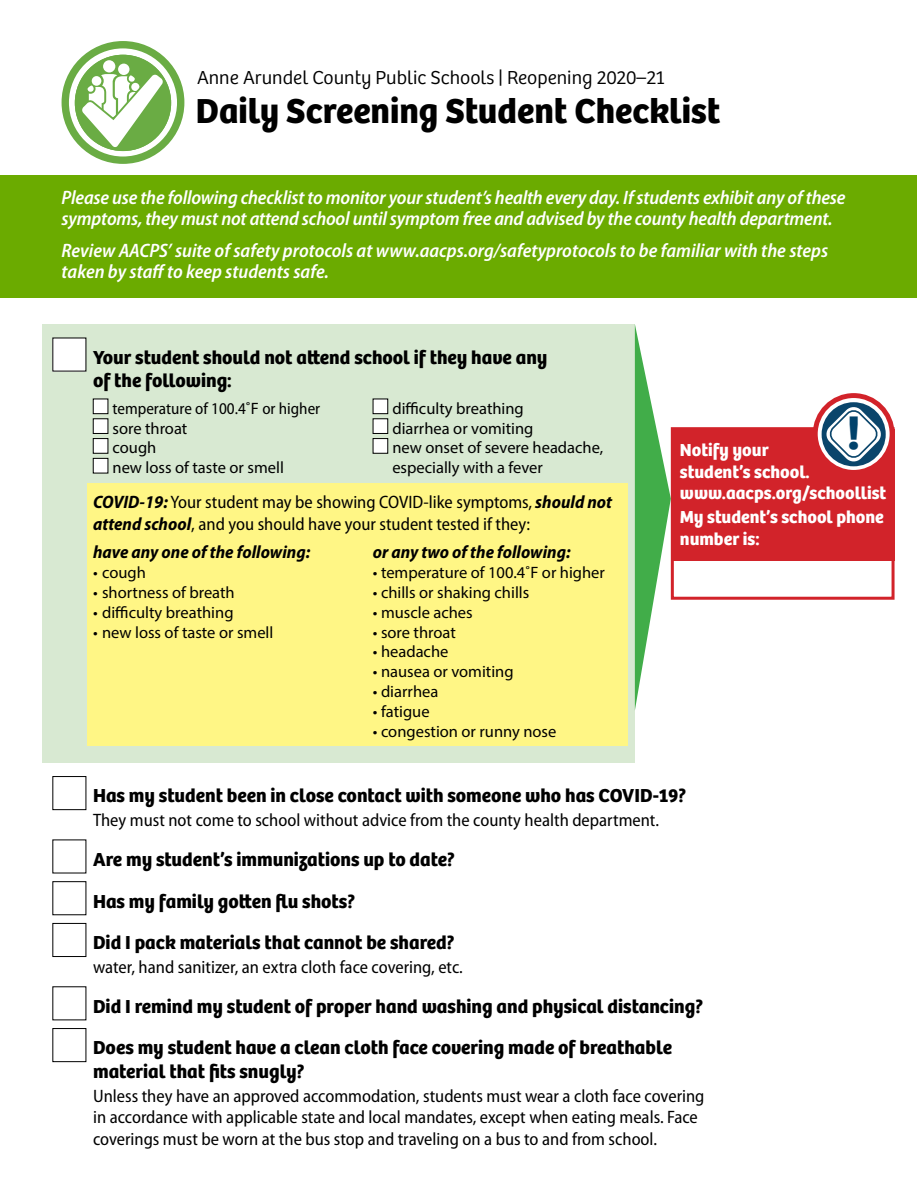
<style>
.page{position:relative;width:918px;height:1188px;background:#fff}
.page>*{position:absolute;margin:0;border:0;box-sizing:border-box;transform-origin:0 0}
.text{font:800 46.8px "Bree";color:#00426b}
.text-2{font:700 36px "Bree";color:#000}
.question{font:700 19.5px/23.4px "Bree";color:#000}
.text-3{font:italic 600 semi-condensed 19.5px/21px "Myriad Pro";letter-spacing:-.01em;color:#fff}
.text-4{font:300 19.5px "Bree";color:#000}
.anwer{font:semi-condensed 18px/21.6px "Myriad Pro";color:#000}
.bullets{font:700 18px/21.6px "Bree";color:#fff}
.anwer-2{font:italic 700 semi-condensed 18px "Myriad Pro";color:#000}
.bullets-checkbox_2_c{font:16.5px/19.8px "Myriad Pro";color:#000}
.bullets_no_checkbox{font:16.5px "Myriad Pro";color:#000}
.bullets-checkbox_2_c-2{font:semi-condensed 16.5px "Myriad Pro";color:#000}
.s1{font-stretch:normal}
.s2{font-weight:700;font-style:italic}
</style>
<div class="page">
<div style="left:672px;top:429px;width:223px;height:131px;background:#d2232a"></div>
<div style="left:671px;top:427px;width:224px;height:173px;border:3px solid #d2232a"></div>
<div style="left:42px;top:324px;width:593px;height:439px;background:#d8e9d2"></div>
<div style="left:87px;top:483px;width:540px;height:263px;background:#fff685"></div>
<div style="left:0;top:175px;width:916px;height:123px;background:#6bab00"></div>
<div style="left:93px;top:399px;width:15px;height:15px;background:#fff"></div>
<div style="left:93px;top:399px;width:15px;height:15px;border:1px solid #000"></div>
<div style="left:93px;top:419px;width:15px;height:14px;background:#fff"></div>
<div style="left:93px;top:419px;width:15px;height:15px;border:1px solid #000"></div>
<div style="left:93px;top:439px;width:15px;height:14px;background:#fff"></div>
<div style="left:93px;top:438px;width:15px;height:15px;border:1px solid #000"></div>
<div style="left:93px;top:458px;width:15px;height:15px;background:#fff"></div>
<div style="left:93px;top:458px;width:15px;height:15px;border:1px solid #000"></div>
<div style="left:373px;top:399px;width:15px;height:15px;background:#fff"></div>
<div style="left:373px;top:399px;width:15px;height:15px;border:1px solid #000"></div>
<div style="left:373px;top:419px;width:15px;height:14px;background:#fff"></div>
<div style="left:373px;top:419px;width:15px;height:15px;border:1px solid #000"></div>
<div style="left:373px;top:439px;width:15px;height:14px;background:#fff"></div>
<div style="left:373px;top:438px;width:15px;height:15px;border:1px solid #000"></div>
<div style="left:53px;top:338px;width:33px;height:33px;background:#fff"></div>
<div style="left:62px;top:41px;width:122px;height:123px;border:7px solid #6aac44;border-radius:50%"></div>
<div style="left:75px;top:55px;width:96px;height:96px;background:#6aac44;border-radius:50%"></div>
<div style="left:103px;top:60px;width:12px;height:12px;background:#fff;border-radius:50%"></div>
<div style="left:118px;top:64px;width:11px;height:11px;background:#fff;border-radius:50%"></div>
<svg style="left:78px;top:71px;width:89px;height:81px"></svg>
<svg style="left:815px;top:396px;width:77px;height:76px"></svg>
<div style="left:813px;top:393px;width:82px;height:82px;border:5px solid #d2232a;border-radius:50%"></div>
<div style="left:822px;top:402px;width:64px;height:64px;background:#0a456b;border-radius:50%"></div>
<svg style="left:825px;top:406px;width:57px;height:56px"></svg>
<svg style="left:635px;top:325px;width:36px;height:385px"></svg>
<div style="left:52px;top:776px;width:34px;height:34px;border:1px solid #000"></div>
<div style="left:52px;top:923px;width:34px;height:34px;border:1px solid #000"></div>
<div style="left:52px;top:1028px;width:34px;height:34px;border:1px solid #000"></div>
<p class="text-4" style="left:197px;top:63px;width:469px">Anne Arundel County Public Schools | Reopening 2020–21</p>
<p class="text-2" style="left:196px;top:82px;width:526px">Daily Screening Student Checklist</p>
<p class="text-3" style="left:62px;top:187px;width:786px">Please use the following checklist to monitor your student’s health every day. If students exhibit any of these symptoms, they must not attend school until symptom free and advised by the county health department.</p>
<p class="text-3" style="left:62px;top:240px;width:768px">Review AACPS’ suite of safety protocols at www.aacps.org/safetyprotocols to be familiar with the steps taken by staff to keep students safe.</p>
<p class="question" style="left:93px;top:344px;width:456px">Your student should not attend school if they have any of the following:</p>
<p class="bullets-checkbox_2_c-2" style="left:113px;top:399px;width:209px">temperature of 100.4<span class="s1">˚F</span> or higher</p>
<p class="bullets-checkbox_2_c" style="left:113px;top:418px;width:76px">sore throat</p>
<p class="bullets-checkbox_2_c" style="left:113px;top:438px;width:45px">cough</p>
<p class="bullets-checkbox_2_c" style="left:113px;top:458px;width:173px">new loss of taste or smell</p>
<p class="bullets-checkbox_2_c" style="left:392px;top:398px;width:133px">difficulty breathing</p>
<p class="bullets-checkbox_2_c" style="left:392px;top:418px;width:143px">diarrhea or vomiting</p>
<p class="bullets-checkbox_2_c" style="left:392px;top:438px;width:212px">new onset of severe headache, especially with a fever</p>
<p class="anwer" style="left:93px;top:492px;width:521px"><span class="s2">COVID-19:</span> Your student may be showing COVID-like symptoms, <span class="s2">should not attend school</span>, and you should have your student tested if they:</p>
<p class="anwer-2" style="left:93px;top:542px;width:219px">have any one of the following:</p>
<p class="bullets_no_checkbox" style="left:93px;top:562px;width:54px">• cough</p>
<p class="bullets_no_checkbox" style="left:93px;top:582px;width:143px">• shortness of breath</p>
<p class="bullets_no_checkbox" style="left:93px;top:602px;width:142px">• difficulty breathing</p>
<p class="bullets_no_checkbox" style="left:93px;top:622px;width:182px">• new loss of taste or smell</p>
<p class="anwer-2" style="left:373px;top:542px;width:199px">or any two of the following:</p>
<p class="bullets-checkbox_2_c" style="left:373px;top:562px;width:234px">• temperature of 100.4˚F or higher</p>
<p class="bullets-checkbox_2_c" style="left:373px;top:582px;width:158px">• chills or shaking chills</p>
<p class="bullets-checkbox_2_c" style="left:373px;top:602px;width:101px">• muscle aches</p>
<p class="bullets-checkbox_2_c" style="left:373px;top:622px;width:84px">• sore throat</p>
<p class="bullets-checkbox_2_c" style="left:373px;top:642px;width:77px">• headache</p>
<p class="bullets-checkbox_2_c" style="left:373px;top:661px;width:142px">• nausea or vomiting</p>
<p class="bullets-checkbox_2_c" style="left:373px;top:681px;width:67px">• diarrhea</p>
<p class="bullets-checkbox_2_c" style="left:373px;top:701px;width:58px">• fatigue</p>
<p class="bullets-checkbox_2_c" style="left:373px;top:721px;width:185px">• congestion or runny nose</p>
<p class="text" style="left:847px;top:395px;width:14px">!</p>
<p class="bullets" style="left:680px;top:438px;width:208px">Notify your<br>student’s school. www.aacps.org/schoollist</p>
<p class="bullets" style="left:680px;top:505px;width:205px">My student’s school phone number is:</p>
<p class="question" style="left:93px;top:783px;width:595px">Has my student been in close contact with someone who has COVID-19?</p>
<p class="anwer" style="left:93px;top:810px;width:568px">They must not come to school without advice from the county health department.</p>
<p class="question" style="left:93px;top:846px;width:364px">Are my student’s immunizations up to date?</p>
<p class="question" style="left:93px;top:888px;width:264px">Has my family gotten flu shots?</p>
<p class="question" style="left:93px;top:929px;width:363px">Did I pack materials that cannot be shared?</p>
<p class="anwer" style="left:93px;top:957px;width:371px">water, hand sanitizer, an extra cloth face covering, etc.</p>
<p class="question" style="left:93px;top:993px;width:612px">Did I remind my student of proper hand washing and physical distancing?</p>
<p class="question" style="left:93px;top:1035px;width:580px">Does my student have a clean cloth face covering made of breathable material that fits snugly?</p>
<p class="anwer" style="left:93px;top:1085px;width:613px">Unless they have an approved accommodation, students must wear a cloth face covering in accordance with applicable state and local mandates, except when eating meals. Face coverings must be worn at the bus stop and traveling on a bus to and from school.</p>
</div>
